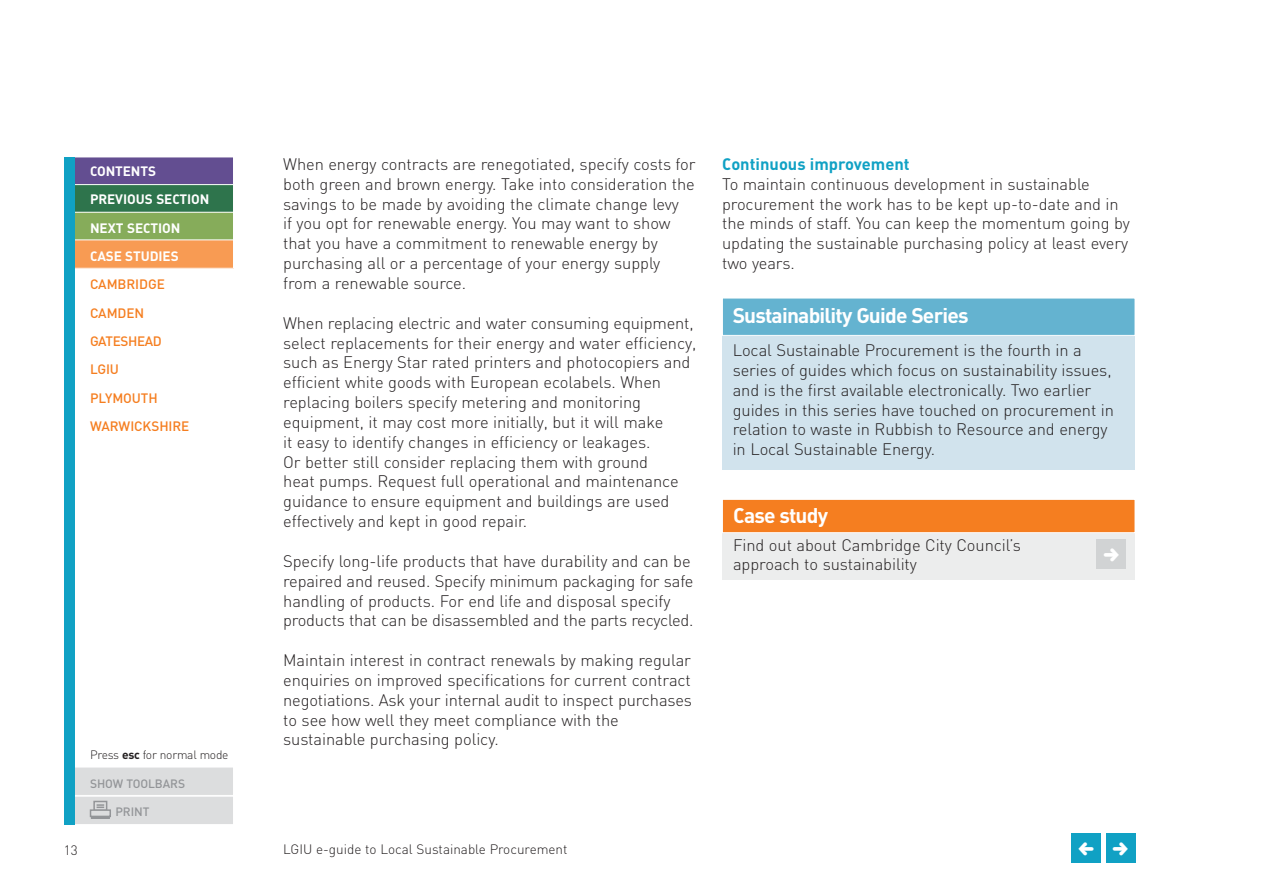
<style>
.page{position:relative;width:1263px;height:893px;background:#fff}
.page>*{position:absolute;margin:0;border:0;box-sizing:border-box;transform-origin:0 0}
.t1{font:700 21px "DIN";letter-spacing:-.04em;color:#fff}
.t2{font:300 16.5px/19.8px "DIN";letter-spacing:-.005em;color:#231f20}
.t3{font:700 16.5px "DIN";color:#10a1c4}
.t4{font:500 13.5px/28.3px "DIN";letter-spacing:-.005em;color:#f57e20}
.t5{font:700 13.5px/28.3px "DIN";letter-spacing:-.005em;color:#fff}
.t6{font:300 13.5px "DIN";color:#231f20}
.t7{font:300 12px "DIN";letter-spacing:-.02em;color:#231f20}
.t8{font:500 12px "DIN";letter-spacing:-.005em;color:#939598}
.s1{font-weight:700}
</style>
<div class="page">
<div style="left:722px;top:298px;width:413px;height:172px;background:#d1e3ed"></div>
<div style="left:722px;top:298px;width:413px;height:37px;background:#64b3d0"></div>
<div style="left:722px;top:298px;width:413px;height:38px;border:1px solid #fff"></div>
<div style="left:1071px;top:833px;width:30px;height:30px;background:#10a1c4"></div>
<div style="left:1106px;top:833px;width:29px;height:30px;background:#10a1c4"></div>
<div style="left:722px;top:501px;width:413px;height:79px;background:#eceded"></div>
<div style="left:722px;top:499px;width:413px;height:34px;background:#f57e20"></div>
<div style="left:722px;top:499px;width:413px;height:34px;border:1px solid #fff"></div>
<div style="left:1096px;top:539px;width:30px;height:30px;background:#d1d3d4"></div>
<div style="left:64px;top:767px;width:169px;height:28px;background:#dcddde"></div>
<div style="left:64px;top:767px;width:170px;height:29px;border:1px solid #fff"></div>
<div style="left:64px;top:796px;width:169px;height:29px;background:#dcddde"></div>
<div style="left:64px;top:796px;width:170px;height:29px;border:1px solid #fff"></div>
<div style="left:64px;top:157px;width:169px;height:28px;background:#634e91"></div>
<div style="left:64px;top:185px;width:169px;height:28px;background:#2e744c"></div>
<div style="left:64px;top:184px;width:170px;height:29px;border:1px solid #fff"></div>
<div style="left:64px;top:212px;width:169px;height:29px;background:#86ac5a"></div>
<div style="left:64px;top:212px;width:170px;height:29px;border:1px solid #fff"></div>
<div style="left:64px;top:240px;width:169px;height:28px;background:#f89b53"></div>
<div style="left:64px;top:239px;width:170px;height:30px;border:1px solid #fff"></div>
<div style="left:65px;top:157px;width:10px;height:668px;background:#10a1c4"></div>
<svg style="left:89px;top:800px;width:22px;height:19px"></svg>
<p class="t5" style="left:90px;top:158px;width:121px">CONTENTS<br>PREVIOUS SECTION<br>NEXT SECTION<br>CASE STUDIES</p>
<p class="t4" style="left:90px;top:272px;width:101px">CAMBRIDGE<br>CAMDEN<br>GATESHEAD<br>LGIU<br>PLYMOUTH<br>WARWICKSHIRE</p>
<p class="t7" style="left:90px;top:751px;width:140px">Press <span class="s1">esc</span> for normal mode</p>
<p class="t8" style="left:90px;top:779px;width:97px">SHOW TOOLBARS</p>
<p class="t8" style="left:115px;top:808px;width:36px">PRINT</p>
<p class="t2" style="left:283px;top:156px;width:414px">When energy contracts are renegotiated, specify costs for both green and brown energy. Take into consideration the savings to be made by avoiding the climate change levy<br>if you opt for renewable energy. You may want to show that you have a commitment to renewable energy by purchasing all or a percentage of your energy supply from a renewable source.</p>
<p class="t2" style="left:283px;top:315px;width:415px">When replacing electric and water consuming equipment, select replacements for their energy and water efficiency, such as Energy Star rated printers and photocopiers and efficient white goods with European ecolabels. When replacing boilers specify metering and monitoring equipment, it may cost more initially, but it will make<br>it easy to identify changes in efficiency or leakages.<br>Or better still consider replacing them with ground<br>heat pumps. Request full operational and maintenance guidance to ensure equipment and buildings are used effectively and kept in good repair.</p>
<p class="t2" style="left:283px;top:553px;width:412px">Specify long-life products that have durability and can be repaired and reused. Specify minimum packaging for safe handling of products. For end life and disposal specify products that can be disassembled and the parts recycled.</p>
<p class="t2" style="left:283px;top:652px;width:410px">Maintain interest in contract renewals by making regular enquiries on improved specifications for current contract negotiations. Ask your internal audit to inspect purchases to see how well they meet compliance with the sustainable purchasing policy.</p>
<p class="t6" style="left:64px;top:845px;width:15px">13</p>
<p class="t6" style="left:283px;top:845px;width:286px">LGIU e-guide to Local Sustainable Procurement</p>
<p class="t3" style="left:722px;top:158px;width:189px">Continuous improvement</p>
<p class="t2" style="left:722px;top:176px;width:409px">To maintain continuous development in sustainable procurement the work has to be kept up-to-date and in the minds of staff. You can keep the momentum going by updating the sustainable purchasing policy at least every two years.</p>
<p class="t1" style="left:733px;top:308px;width:237px">Sustainability Guide Series</p>
<p class="t2" style="left:733px;top:342px;width:383px">Local Sustainable Procurement is the fourth in a series of guides which focus on sustainability issues, and is the first available electronically. Two earlier guides in this series have touched on procurement in relation to waste in Rubbish to Resource and energy in Local Sustainable Energy.</p>
<p class="t1" style="left:733px;top:508px;width:97px">Case study</p>
<p class="t2" style="left:733px;top:537px;width:289px">Find out about Cambridge City Council’s approach to sustainability</p>
</div>
